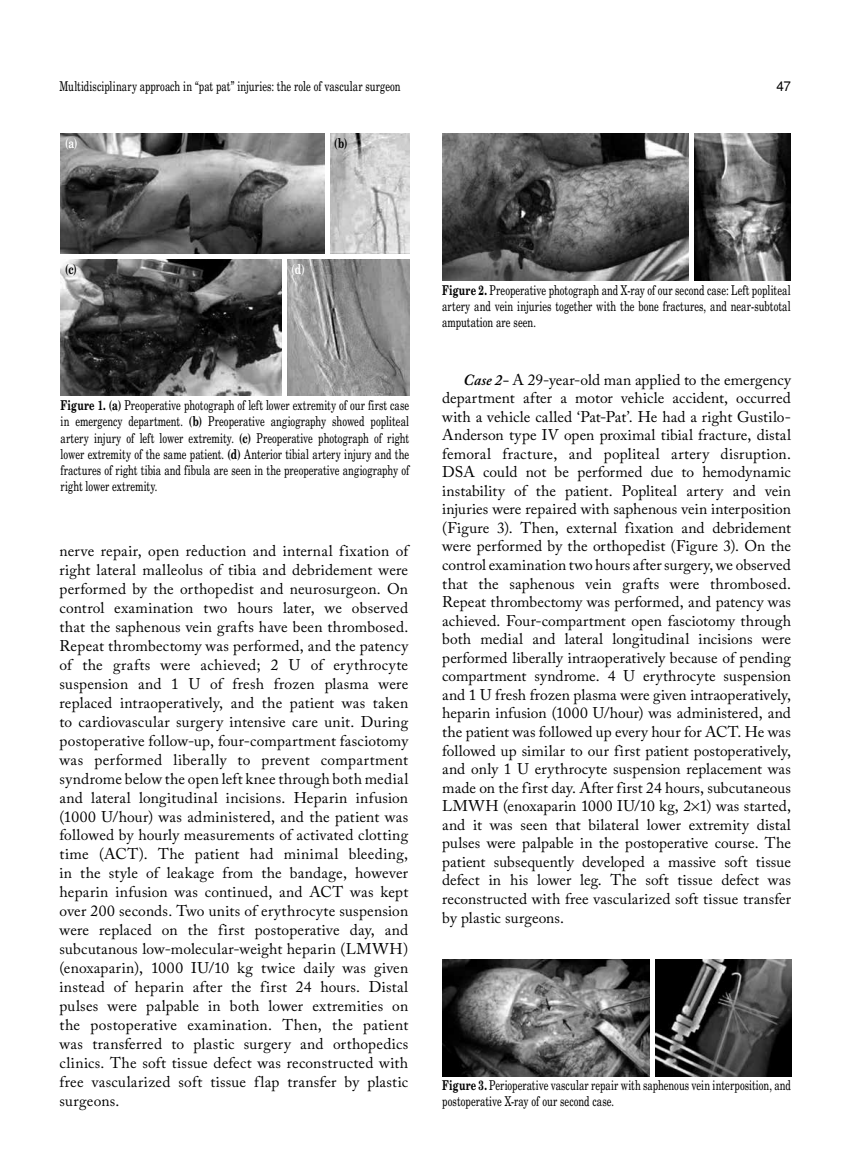
<style>
.page{position:relative;width:859px;height:1170px;background:#fff}
.page>*{position:absolute;margin:0;border:0;box-sizing:border-box;transform-origin:0 0}
.t1{font:15.45px/18.9px "Adobe Caslon Pro";letter-spacing:.015em;color:#000;text-align:justify}
.t2{font:13.5px/16.2px "Madison Tr";letter-spacing:.005em;color:#000;text-align:justify}
.t3{font:13.5px "Madison Bold Tr";color:#fff}
.t4{font:13.5px "Madison Bold Tr";color:#000}
.t5{font:13.5px "Helvetica Normal Tr";color:#000}
.s1{font-family:"Madison Bold Tr"}
.s2{font-weight:600;font-style:italic}
</style>
<div class="page">
<img style="left:61px;top:133px;width:348px;height:262px">
<div style="left:60px;top:254px;width:351px;height:5px;background:#fff"></div>
<div style="left:325px;top:132px;width:5px;height:124px;background:#fff"></div>
<hr style="left:283px;top:258px;width:4px;height:139px;background:#fff">
<img style="left:442px;top:133px;width:349px;height:147px">
<div style="left:689px;top:132px;width:5px;height:149px;background:#fff"></div>
<img style="left:442px;top:959px;width:349px;height:116px">
<div style="left:650px;top:958px;width:5px;height:118px;background:#fff"></div>
<p class="t2" style="left:60px;top:78px;width:343px">Multidisciplinary approach in “pat pat” injuries: the role of vascular surgeon</p>
<p class="t5" style="left:776px;top:78px;width:16px">47</p>
<p class="t3" style="left:65px;top:134px;width:14px">(a)</p>
<p class="t4" style="left:334px;top:134px;width:15px">(b)</p>
<p class="t4" style="left:65px;top:260px;width:13px">(c)</p>
<p class="t3" style="left:292px;top:260px;width:15px">(d)</p>
<p class="t2" style="left:61px;top:397px;width:350px"><span class="s1">Figure 1. (a)</span> Preoperative photograph of left lower extremity of our first case in emergency department. <span class="s1">(b)</span> Preoperative angiography showed popliteal artery injury of left lower extremity. <span class="s1">(c)</span> Preoperative photograph of right lower extremity of the same patient. <span class="s1">(d)</span> Anterior tibial artery injury and the fractures of right tibia and fibula are seen in the preoperative angiography of right lower extremity.</p>
<p class="t1" style="left:60px;top:541px;width:350px">nerve repair, open reduction and internal fixation of right lateral malleolus of tibia and debridement were performed by the orthopedist and neurosurgeon. On control examination two hours later, we observed that the saphenous vein grafts have been thrombosed.<br>Repeat thrombectomy was performed, and the patency of the grafts were achieved; 2 U of erythrocyte suspension and 1 U of fresh frozen plasma were replaced intraoperatively, and the patient was taken to cardiovascular surgery intensive care unit. During postoperative follow-up, four-compartment fasciotomy was performed liberally to prevent compartment syndrome below the open left knee through both medial and lateral longitudinal incisions. Heparin infusion (1000 U/hour) was administered, and the patient was followed by hourly measurements of activated clotting time (ACT). The patient had minimal bleeding, in the style of leakage from the bandage, however heparin infusion was continued, and ACT was kept over 200 seconds. Two units of erythrocyte suspension were replaced on the first postoperative day, and subcutanous low-molecular-weight heparin (LMWH) (enoxaparin), 1000 IU/10 kg twice daily was given instead of heparin after the first 24 hours. Distal pulses were palpable in both lower extremities on the postoperative examination. Then, the patient was transferred to plastic surgery and orthopedics clinics. The soft tissue defect was reconstructed with free vascularized soft tissue flap transfer by plastic surgeons.</p>
<p class="t2" style="left:442px;top:281px;width:350px"><span class="s1">Figure 2.</span> Preoperative photograph and X-ray of our second case: Left popliteal artery and vein injuries together with the bone fractures, and near-subtotal amputation are seen.</p>
<p class="t1" style="left:442px;top:370px;width:350px;text-indent:21px"><span class="s2">Case 2-</span> A 29-year-old man applied to the emergency department after a motor vehicle accident, occurred with a vehicle called ‘Pat-Pat’. He had a right Gustilo-Anderson type IV open proximal tibial fracture, distal femoral fracture, and popliteal artery disruption.<br>DSA could not be performed due to hemodynamic instability of the patient. Popliteal artery and vein injuries were repaired with saphenous vein interposition (Figure 3). Then, external fixation and debridement were performed by the orthopedist (Figure 3). On the control examination two hours after surgery, we observed that the saphenous vein grafts were thrombosed.<br>Repeat thrombectomy was performed, and patency was achieved. Four-compartment open fasciotomy through both medial and lateral longitudinal incisions were performed liberally intraoperatively because of pending compartment syndrome. 4 U erythrocyte suspension and 1 U fresh frozen plasma were given intraoperatively, heparin infusion (1000 U/hour) was administered, and the patient was followed up every hour for ACT. He was followed up similar to our first patient postoperatively, and only 1 U erythrocyte suspension replacement was made on the first day. After first 24 hours, subcutaneous LMWH (enoxaparin 1000 IU/10 kg, 2 1) was started, and it was seen that bilateral lower extremity distal pulses were palpable in the postoperative course. The patient subsequently developed a massive soft tissue defect in his lower leg. The soft tissue defect was reconstructed with free vascularized soft tissue transfer by plastic surgeons.</p>
<p class="t2" style="left:442px;top:1076px;width:350px"><span class="s1">Figure 3.</span> Perioperative vascular repair with saphenous vein interposition, and postoperative X-ray of our second case.</p>
</div>
